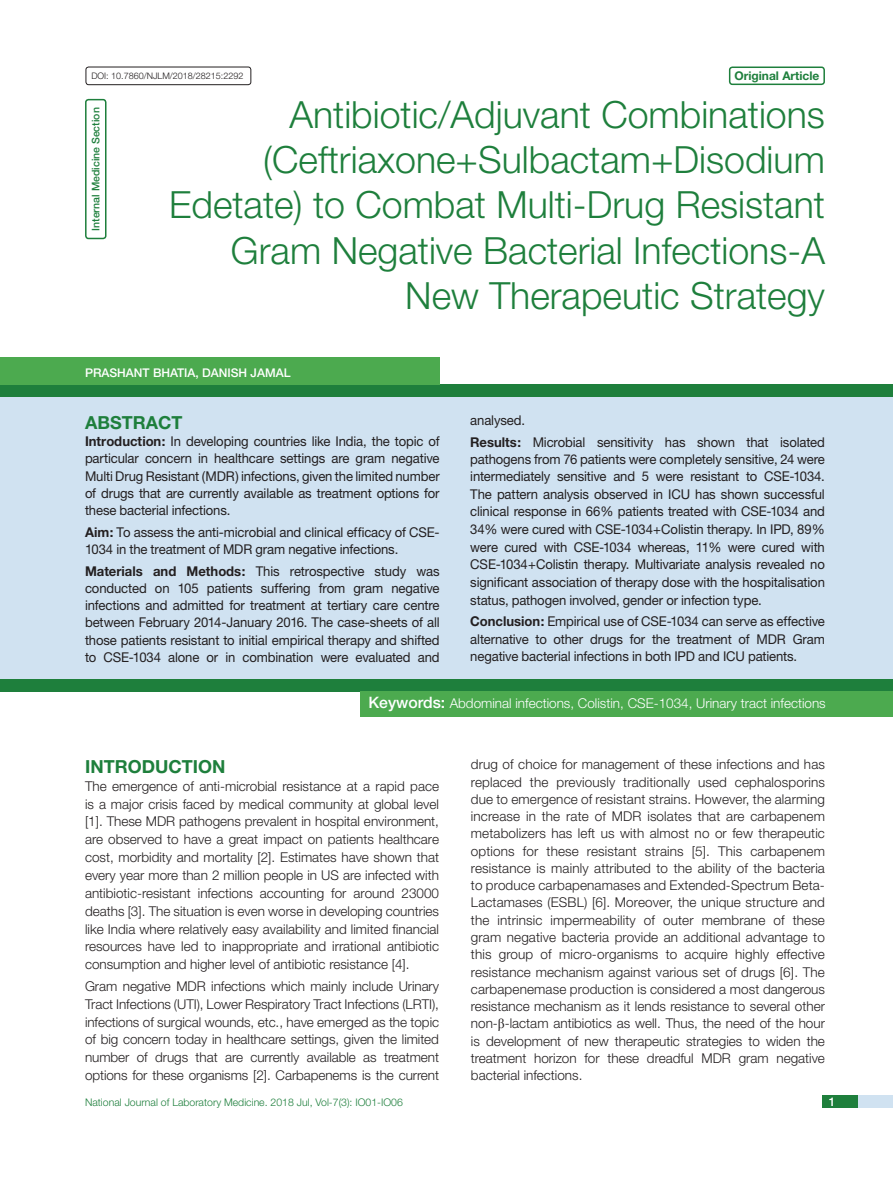
<style>
.page{position:relative;width:893px;height:1191px;background:#fff}
.page>*{position:absolute;margin:0;border:0;box-sizing:border-box;transform-origin:0 0}
.Main_Heading{font:300 37.5px/45px "Helvetica Neue";color:#1e7f3c;text-align:right}
.Heading{font:700 18px "Helvetica Neue";color:#1e7f3c}
.Body_Text{font:300 13.5px/17.2px "Helvetica Neue";color:#231f20;text-align:justify}
.Abstract_Text{font:13.5px/17.2px "Helvetica Neue";letter-spacing:-.01em;color:#231f20;text-align:justify}
.t1{font:300 13.5px "Helvetica Neue";color:#fff}
.Author{font:500 12px "Helvetica Neue";color:#fff}
.t2{font:700 12px "Helvetica Neue";color:#1e7f3c}
.t3{font:300 10.5px "Helvetica Neue";color:#1e7f3c}
.t4{font:500 10.5px "Helvetica Neue";color:#1e7f3c}
.t5{font:300 9px "Helvetica Neue";color:#231f20}
.s1{font-weight:700}
.s2{font-weight:500;font-size:15.75px}
.s3{font-family:"Times New Roman";font-weight:400}
</style>
<div class="page">
<div style="left:825px;top:1095px;width:68px;height:13px;background:#d0e2f1"></div>
<div style="left:823px;top:1095px;width:35px;height:13px;background:#1e7f3c"></div>
<div style="left:729px;top:66px;width:96px;height:19px;border:2px solid #1e7f3c;border-radius:3px"></div>
<div style="left:86px;top:67px;width:165px;height:18px;border:1px solid #231f20;border-radius:3px"></div>
<div style="left:0;top:397px;width:893px;height:282px;background:#d0e2f1"></div>
<div style="left:0;top:385px;width:893px;height:12px;background:#1e7f3c"></div>
<div style="left:85px;top:99px;width:21px;height:140px;border:2px solid #1e7f3c;border-radius:3px"></div>
<div style="left:0;top:357px;width:439px;height:28px;background:#4caa4f"></div>
<div style="left:0;top:679px;width:893px;height:12px;background:#1e7f3c"></div>
<div style="left:360px;top:691px;width:533px;height:26px;background:#4caa4f"></div>
<p class="t5" style="left:91px;top:70px;width:154px">DOI: 10.7860/NJLM/2018/28215:2292</p>
<p class="t2" style="left:734px;top:68px;width:87px">Original Article</p>
<p class="t4" style="left:89px;top:231px;width:125px;rotate:-90deg">INTERNAL MEDICINE SECTION</p>
<p class="Main_Heading" style="left:169px;top:92px;width:657px">Antibiotic/Adjuvant Combinations (Ceftriaxone+Sulbactam+Disodium Edetate) to Combat Multi-Drug Resistant Gram Negative Bacterial Infections-A New Therapeutic Strategy</p>
<p class="Author" style="left:85px;top:365px;width:207px">PRASHANT BHATIA, DANIS H JAMAL</p>
<p class="Heading" style="left:85px;top:411px;width:99px">ABSTRACT</p>
<p class="Abstract_Text" style="left:85px;top:432px;width:356px"><span class="s1">Introduction:</span> In developing countries like India, the topic of particular concern in healthcare settings are gram negative Multi Drug Resistant (MDR) infections, given the limited number of drugs that are currently available as treatment options for these bacterial infections.</p>
<p class="Abstract_Text" style="left:85px;top:523px;width:356px"><span class="s1">Aim:</span> To assess the anti-microbial and clinical efficacy of CSE-<br>1034 in the treatment of MDR gram negative infections.</p>
<p class="Abstract_Text" style="left:85px;top:562px;width:356px"><span class="s1">Materials and Methods:</span> This retrospective study was conducted on 105 patients suffering from gram negative infections and admitted for treatment at tertiary care centre between February 2014-January 2016. The case-sheets of all those patients resistant to initial empirical therapy and shifted to CSE-1034 alone or in combination were evaluated and</p>
<p class="Abstract_Text" style="left:470px;top:412px;width:56px">analysed.</p>
<p class="Abstract_Text" style="left:470px;top:433px;width:356px"><span class="s1">Results:</span> Microbial sensitivity has shown that isolated pathogens from 76 patients were completely sensitive, 24 were intermediately sensitive and 5 were resistant to CSE-1034.<br>The pattern analysis observed in ICU has shown successful clinical response in 66% patients treated with CSE-1034 and 34% were cured with CSE-1034+Colistin therapy. In IPD, 89% were cured with CSE-1034 whereas, 11% were cured with CSE-1034+Colistin therapy. Multivariate analysis revealed no significant association of therapy dose with the hospitalisation status, pathogen involved, gender or infection type.</p>
<p class="Abstract_Text" style="left:470px;top:612px;width:356px"><span class="s1">Conclusion:</span> Empirical use of CSE-1034 can serve as effective alternative to other drugs for the treatment of MDR Gram negative bacterial infections in both IPD and ICU patients.</p>
<p class="t1" style="left:369px;top:695px;width:459px"><span class="s2">KEYWORDS:</span> Abdominal infections, Colistin, CSE-1034, Urinary tract infections</p>
<p class="Heading" style="left:85px;top:755px;width:33px">Intro</p>
<p class="Heading" style="left:142px;top:755px;width:39px">ductio</p>
<p class="Heading" style="left:212px;top:755px;width:15px">n</p>
<p class="Body_Text" style="left:85px;top:776px;width:355px;line-height:17.9px">The emergence of anti-microbial resistance at a rapid pace is a major crisis faced by medical community at global level [1]. These MDR pathogens prevalent in hospital environment, are observed to have a great impact on patients healthcare cost, morbidity and mortality [2]. Estimates have shown that every year more than 2 million people in US are infected with antibiotic-resistant infections accounting for around 23000 deaths [3]. The situation is even worse in developing countries like India where relatively easy availability and limited financial resources have led to inappropriate and irrational antibiotic consumption and higher level of antibiotic resistance [4].</p>
<p class="Body_Text" style="left:85px;top:977px;width:356px;line-height:17.7px">Gram negative MDR infections which mainly include Urinary Tract Infections (UTI), Lower Respiratory Tract Infections (LRTI), infections of surgical wounds, etc., have emerged as the topic of big concern today in healthcare settings, given the limited number of drugs that are currently available as treatment options for these organisms [2]. Carbapenems is the current</p>
<p class="Body_Text" style="left:471px;top:755px;width:356px">drug of choice for management of these infections and has replaced the previously traditionally used cephalosporins due to emergence of resistant strains. However, the alarming increase in the rate of MDR isolates that are carbapenem metabolizers has left us with almost no or few therapeutic options for these resistant strains [5]. This carbapenem resistance is mainly attributed to the ability of the bacteria to produce carbapenamases and Extended-Spectrum Beta-Lactamases (ESBL) [6]. Moreover, the unique structure and the intrinsic impermeability of outer membrane of these gram negative bacteria provide an additional advantage to this group of micro-organisms to acquire highly effective resistance mechanism against various set of drugs [6]. The carbapenemase production is considered a most dangerous resistance mechanism as it lends resistance to several other non-<span class="s3">β</span>-lactam antibiotics as well. Thus, the need of the hour is development of new therapeutic strategies to widen the treatment horizon for these dreadful MDR gram negative bacterial infections.</p>
<p class="t3" style="left:85px;top:1096px;width:319px">National Journal of Laboratory Medicine. 2018 Jul, Vol-7(3): IO01-IO06</p>
<p class="Author" style="left:829px;top:1094px;width:8px">1</p>
</div>
